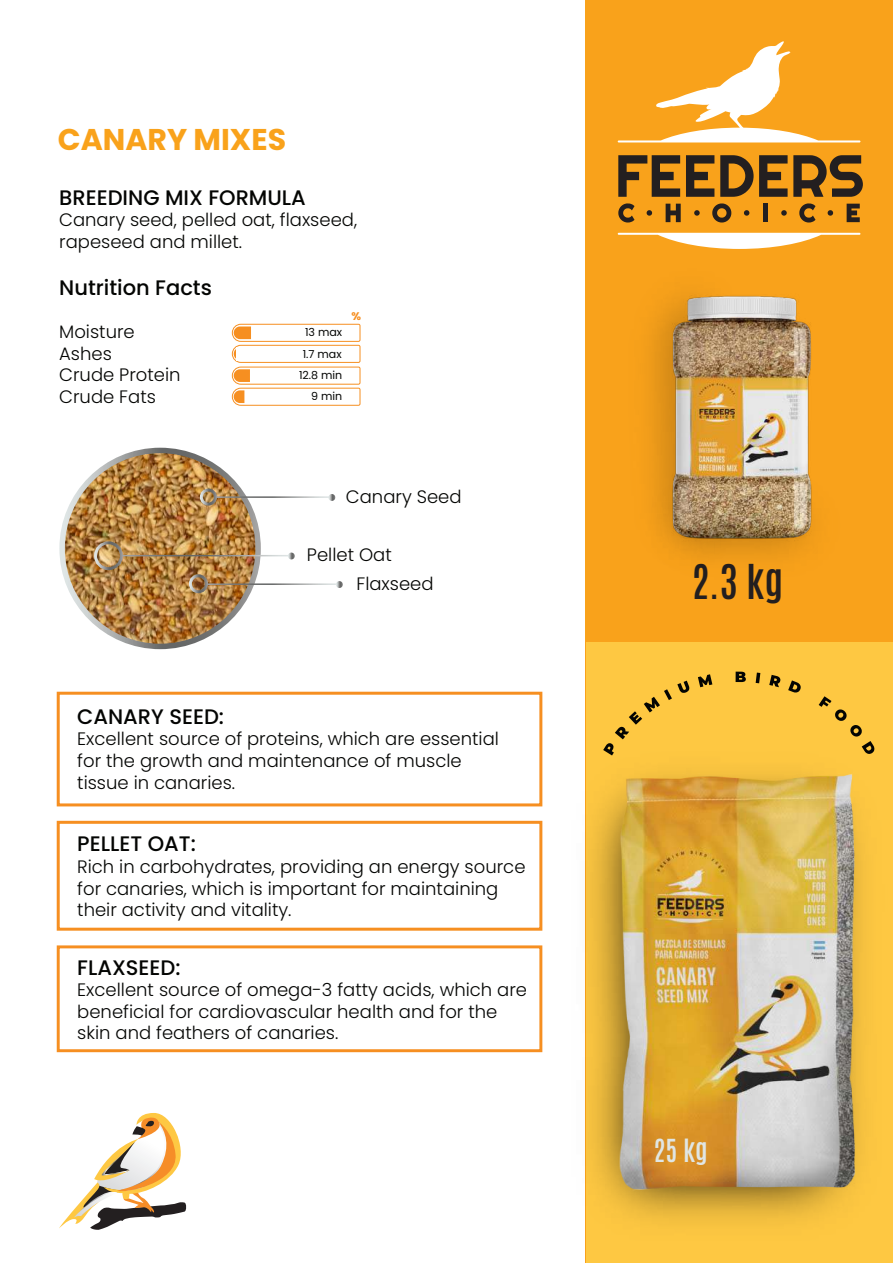
<style>
.page{position:relative;width:893px;height:1263px;background:#fff}
.page>*{position:absolute;margin:0;border:0;box-sizing:border-box;transform-origin:0 0}
.t1{font:600 40.5px "Antonio";color:#231f20}
.t2{font:700 30px "Poppins";color:#f9a21b}
.t3{font:600 27px "Antonio";color:#e0e6e4}
.t4{font:500 21px "Poppins";color:#040503}
.t5{font:300 18px/21.6px "Poppins";color:#040503}
.t6{font:11.1px/21.1px "Poppins";color:#040503;text-align:right}
.t7{font:700 11.1px "Poppins";color:#f68f21}
</style>
<div class="page">
<div style="left:586px;top:0;width:307px;height:1263px;background:#f9a21b"></div>
<svg style="left:618px;top:155px;width:62px;height:42px"></svg>
<svg style="left:686px;top:155px;width:28px;height:42px"></svg>
<svg style="left:720px;top:155px;width:143px;height:42px"></svg>
<svg style="left:618px;top:203px;width:16px;height:20px"></svg>
<svg style="left:647px;top:210px;width:5px;height:6px"></svg>
<svg style="left:666px;top:204px;width:15px;height:18px"></svg>
<svg style="left:694px;top:210px;width:6px;height:6px"></svg>
<svg style="left:712px;top:203px;width:19px;height:20px"></svg>
<svg style="left:744px;top:210px;width:5px;height:6px"></svg>
<div style="left:763px;top:204px;width:5px;height:18px;background:#231f20"></div>
<svg style="left:781px;top:210px;width:6px;height:6px"></svg>
<svg style="left:799px;top:203px;width:16px;height:20px"></svg>
<svg style="left:828px;top:210px;width:5px;height:6px"></svg>
<svg style="left:847px;top:204px;width:13px;height:18px"></svg>
<svg style="left:618px;top:41px;width:242px;height:101px"></svg>
<svg style="left:618px;top:233px;width:242px;height:16px"></svg>
<div style="left:586px;top:642px;width:307px;height:621px;background:#fec842"></div>
<svg style="left:615px;top:681px;width:74px;height:58px"></svg>
<svg style="left:698px;top:674px;width:14px;height:13px"></svg>
<svg style="left:736px;top:672px;width:10px;height:10px"></svg>
<svg style="left:756px;top:672px;width:4px;height:11px"></svg>
<svg style="left:769px;top:675px;width:11px;height:12px"></svg>
<svg style="left:788px;top:680px;width:13px;height:12px"></svg>
<svg style="left:819px;top:696px;width:43px;height:41px"></svg>
<img style="left:585px;top:739px;width:290px;height:518px">
<svg style="left:59px;top:448px;width:202px;height:201px;background:#a3a5a4"></svg>
<img style="left:65px;top:453px;width:190px;height:191px;border-radius:95px">
<svg style="left:232px;top:323px;width:129px;height:83px"></svg>
<div style="left:237px;top:347px;width:15px;height:14px;background:#fff"></div>
<div style="left:57px;top:692px;width:485px;height:114px;border:3px solid #f68f21"></div>
<div style="left:57px;top:821px;width:485px;height:110px;border:3px solid #f68f21"></div>
<div style="left:57px;top:945px;width:485px;height:107px;border:3px solid #f68f21"></div>
<hr style="left:215px;top:496px;width:116px;height:2px;background:#fff">
<div style="left:200px;top:488px;width:17px;height:18px;border:3px solid #fff;border-radius:50%"></div>
<svg style="left:328px;top:494px;width:7px;height:7px"></svg>
<hr style="left:122px;top:555px;width:170px;height:1px;background:#fff">
<div style="left:94px;top:541px;width:29px;height:29px;border:3px solid #fff;border-radius:50%"></div>
<svg style="left:288px;top:552px;width:7px;height:7px"></svg>
<hr style="left:206px;top:583px;width:133px;height:2px;background:#fff">
<div style="left:189px;top:574px;width:19px;height:19px;border:3px solid #fff;border-radius:50%"></div>
<svg style="left:336px;top:581px;width:7px;height:7px"></svg>
<img style="left:596px;top:755px;width:279px;height:445px">
<svg style="left:59px;top:1113px;width:128px;height:117px"></svg>
<img style="left:655px;top:293px;width:171px;height:258px">
<h2 class="t2" style="left:58px;top:122px;width:230px">CANARY MIXES</h2>
<p class="t4" style="left:59px;top:185px;width:248px">BREEDING MIX FORMULA</p>
<p class="t5" style="left:59px;top:209px;width:299px">Canary seed, pelled oat, flaxseed, rapeseed and millet.</p>
<p class="t4" style="left:59px;top:275px;width:154px">Nutrition Facts</p>
<p class="t5" style="left:59px;top:321px;width:123px">Moisture<br>Ashes<br>Crude Protein<br>Crude Fats</p>
<p class="t7" style="left:352px;top:309px;width:11px">%</p>
<p class="t6" style="left:305px;top:322px;width:39px">13 max</p>
<p class="t6" style="left:299px;top:365px;width:45px">12.8 min<br>9 min</p>
<p class="t6" style="left:303px;top:343px;width:40px">1.7 max</p>
<p class="t5" style="left:346px;top:486px;width:117px">Canary Seed</p>
<p class="t5" style="left:356px;top:541px;width:79px;line-height:28.5px;text-indent:-50px">Pellet Oat<br>Flaxseed</p>
<p class="t4" style="left:77px;top:704px;width:148px">CANARY SEED:</p>
<p class="t5" style="left:77px;top:728px;width:423px">Excellent source of proteins, which are essential for the growth and maintenance of muscle tissue in canaries.</p>
<p class="t4" style="left:77px;top:832px;width:120px">PELLET OAT:</p>
<p class="t5" style="left:77px;top:856px;width:450px">Rich in carbohydrates, providing an energy source for canaries, which is important for maintaining their activity and vitality.</p>
<p class="t4" style="left:77px;top:955px;width:105px">FLAXSEED:</p>
<p class="t5" style="left:77px;top:979px;width:451px">Excellent source of omega-3 fatty acids, which are beneficial for cardiovascular health and for the skin and feathers of canaries.</p>
<h1 class="t1" style="left:691px;top:552px;width:93px">2.3 kg</h1>
<h3 class="t3" style="left:654px;top:1131px;width:56px">25 kg</h3>
</div>
